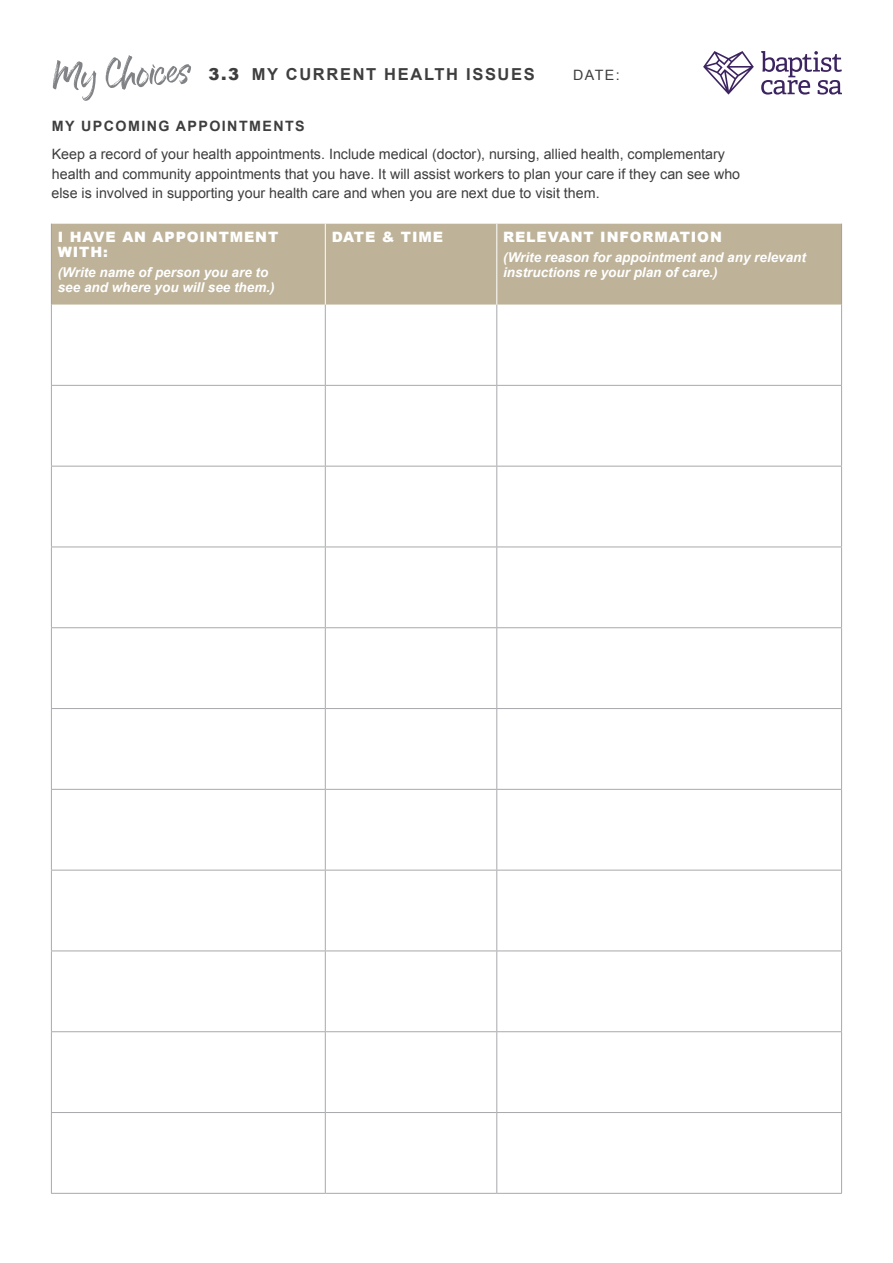
<style>
.page{position:relative;width:893px;height:1263px;background:#fff}
.page>*{position:absolute;margin:0;border:0;box-sizing:border-box;transform-origin:0 0}
.t1{font:700 16.5px "Arial";letter-spacing:.1em;color:#3e3e3f}
.t2{font:14.25px/19.5px "Arial";color:#3e3e3f}
.t3{font:900 14.25px/15px "Arial";letter-spacing:.06em;color:#fff}
.t4{font:700 14.25px "Arial";letter-spacing:.1em;color:#3e3e3f}
.t5{font:italic 700 13.5px/15px "Arial";color:#fff}
.s1{font-weight:900}
</style>
<div class="page">
<svg style="left:53px;top:55px;width:138px;height:46px"></svg>
<div style="left:52px;top:224px;width:789px;height:81px;background:#beb399"></div>
<hr style="left:51px;top:305px;width:1px;height:80px;background:#a8a9ad">
<hr style="left:325px;top:305px;width:1px;height:80px;background:#a8a9ad">
<hr style="left:496px;top:305px;width:1px;height:80px;background:#a8a9ad">
<hr style="left:841px;top:305px;width:1px;height:80px;background:#a8a9ad">
<hr style="left:51px;top:385px;width:274px;height:1px;background:#a8a9ad">
<hr style="left:51px;top:386px;width:1px;height:80px;background:#a8a9ad">
<hr style="left:325px;top:385px;width:172px;height:1px;background:#a8a9ad">
<hr style="left:325px;top:386px;width:1px;height:80px;background:#a8a9ad">
<hr style="left:497px;top:385px;width:345px;height:1px;background:#a8a9ad">
<hr style="left:496px;top:386px;width:1px;height:80px;background:#a8a9ad">
<hr style="left:841px;top:386px;width:1px;height:80px;background:#a8a9ad">
<hr style="left:51px;top:466px;width:274px;height:1px;background:#a8a9ad">
<hr style="left:51px;top:466px;width:1px;height:81px;background:#a8a9ad">
<hr style="left:325px;top:466px;width:172px;height:1px;background:#a8a9ad">
<hr style="left:325px;top:466px;width:1px;height:81px;background:#a8a9ad">
<hr style="left:497px;top:466px;width:345px;height:1px;background:#a8a9ad">
<hr style="left:496px;top:466px;width:1px;height:81px;background:#a8a9ad">
<hr style="left:841px;top:466px;width:1px;height:81px;background:#a8a9ad">
<hr style="left:51px;top:547px;width:274px;height:1px;background:#a8a9ad">
<hr style="left:51px;top:547px;width:1px;height:80px;background:#a8a9ad">
<hr style="left:325px;top:547px;width:172px;height:1px;background:#a8a9ad">
<hr style="left:325px;top:547px;width:1px;height:80px;background:#a8a9ad">
<hr style="left:497px;top:547px;width:345px;height:1px;background:#a8a9ad">
<hr style="left:496px;top:547px;width:1px;height:80px;background:#a8a9ad">
<hr style="left:841px;top:547px;width:1px;height:80px;background:#a8a9ad">
<hr style="left:51px;top:627px;width:274px;height:1px;background:#a8a9ad">
<hr style="left:51px;top:628px;width:1px;height:80px;background:#a8a9ad">
<hr style="left:325px;top:627px;width:172px;height:1px;background:#a8a9ad">
<hr style="left:325px;top:628px;width:1px;height:80px;background:#a8a9ad">
<hr style="left:497px;top:627px;width:345px;height:1px;background:#a8a9ad">
<hr style="left:496px;top:628px;width:1px;height:80px;background:#a8a9ad">
<hr style="left:841px;top:628px;width:1px;height:80px;background:#a8a9ad">
<hr style="left:51px;top:708px;width:274px;height:1px;background:#a8a9ad">
<hr style="left:51px;top:709px;width:1px;height:80px;background:#a8a9ad">
<hr style="left:325px;top:708px;width:172px;height:1px;background:#a8a9ad">
<hr style="left:325px;top:709px;width:1px;height:80px;background:#a8a9ad">
<hr style="left:497px;top:708px;width:345px;height:1px;background:#a8a9ad">
<hr style="left:496px;top:709px;width:1px;height:80px;background:#a8a9ad">
<hr style="left:841px;top:709px;width:1px;height:80px;background:#a8a9ad">
<hr style="left:51px;top:789px;width:274px;height:1px;background:#a8a9ad">
<hr style="left:51px;top:790px;width:1px;height:80px;background:#a8a9ad">
<hr style="left:325px;top:789px;width:172px;height:1px;background:#a8a9ad">
<hr style="left:325px;top:790px;width:1px;height:80px;background:#a8a9ad">
<hr style="left:497px;top:789px;width:345px;height:1px;background:#a8a9ad">
<hr style="left:496px;top:790px;width:1px;height:80px;background:#a8a9ad">
<hr style="left:841px;top:790px;width:1px;height:80px;background:#a8a9ad">
<hr style="left:51px;top:870px;width:274px;height:1px;background:#a8a9ad">
<hr style="left:51px;top:870px;width:1px;height:80px;background:#a8a9ad">
<hr style="left:325px;top:870px;width:172px;height:1px;background:#a8a9ad">
<hr style="left:325px;top:870px;width:1px;height:80px;background:#a8a9ad">
<hr style="left:497px;top:870px;width:345px;height:1px;background:#a8a9ad">
<hr style="left:496px;top:870px;width:1px;height:80px;background:#a8a9ad">
<hr style="left:841px;top:870px;width:1px;height:80px;background:#a8a9ad">
<hr style="left:51px;top:950px;width:274px;height:1px;background:#a8a9ad">
<hr style="left:51px;top:951px;width:1px;height:80px;background:#a8a9ad">
<hr style="left:325px;top:950px;width:172px;height:1px;background:#a8a9ad">
<hr style="left:325px;top:951px;width:1px;height:80px;background:#a8a9ad">
<hr style="left:497px;top:950px;width:345px;height:1px;background:#a8a9ad">
<hr style="left:496px;top:951px;width:1px;height:80px;background:#a8a9ad">
<hr style="left:841px;top:951px;width:1px;height:80px;background:#a8a9ad">
<hr style="left:51px;top:1031px;width:274px;height:1px;background:#a8a9ad">
<hr style="left:51px;top:1032px;width:1px;height:80px;background:#a8a9ad">
<hr style="left:325px;top:1031px;width:172px;height:1px;background:#a8a9ad">
<hr style="left:325px;top:1032px;width:1px;height:80px;background:#a8a9ad">
<hr style="left:497px;top:1031px;width:345px;height:1px;background:#a8a9ad">
<hr style="left:496px;top:1032px;width:1px;height:80px;background:#a8a9ad">
<hr style="left:841px;top:1032px;width:1px;height:80px;background:#a8a9ad">
<hr style="left:51px;top:1112px;width:274px;height:1px;background:#a8a9ad">
<hr style="left:51px;top:1113px;width:1px;height:80px;background:#a8a9ad">
<hr style="left:325px;top:1112px;width:172px;height:1px;background:#a8a9ad">
<hr style="left:325px;top:1113px;width:1px;height:80px;background:#a8a9ad">
<hr style="left:497px;top:1112px;width:345px;height:1px;background:#a8a9ad">
<hr style="left:496px;top:1113px;width:1px;height:80px;background:#a8a9ad">
<hr style="left:841px;top:1113px;width:1px;height:80px;background:#a8a9ad">
<hr style="left:51px;top:1193px;width:274px;height:1px;background:#a8a9ad">
<hr style="left:325px;top:1193px;width:172px;height:1px;background:#a8a9ad">
<hr style="left:497px;top:1193px;width:345px;height:1px;background:#a8a9ad">
<hr style="left:51px;top:224px;width:1px;height:81px;background:#b7969a">
<hr style="left:841px;top:224px;width:1px;height:81px;background:#b7969a">
<hr style="left:325px;top:224px;width:1px;height:81px;background:#fff">
<hr style="left:496px;top:224px;width:1px;height:81px;background:#fff">
<svg style="left:761px;top:51px;width:81px;height:44px"></svg>
<svg style="left:703px;top:51px;width:51px;height:44px"></svg>
<p class="t1" style="left:208px;top:63px;width:328px"><span class="s1">3.3</span> MY CURRENT HEALTH ISSUES</p>
<p class="t2" style="left:573px;top:65px;width:48px">DATE:</p>
<p class="t4" style="left:52px;top:117px;width:254px">MY UPCOMING APPOINTMENTS</p>
<p class="t2" style="left:51px;top:145px;width:690px">Keep a record of your health appointments. Include medical (doctor), nursing, allied health, complementary health and community appointments that you have. It will assist workers to plan your care if they can see who else is involved in supporting your health care and when you are next due to visit them.</p>
<p class="t3" style="left:58px;top:229px;width:222px">I HAVE AN APPOINTMENT<br>WITH:</p>
<p class="t5" style="left:58px;top:265px;width:218px">(Write name of person you are to see and where you will see them.)</p>
<p class="t3" style="left:332px;top:229px;width:113px">DATE &amp; TIME</p>
<p class="t3" style="left:503px;top:229px;width:220px">RELEVANT INFORMATION</p>
<p class="t5" style="left:503px;top:250px;width:304px">(Write reason for appointment and any relevant instructions re your plan of care.)</p>
</div>
